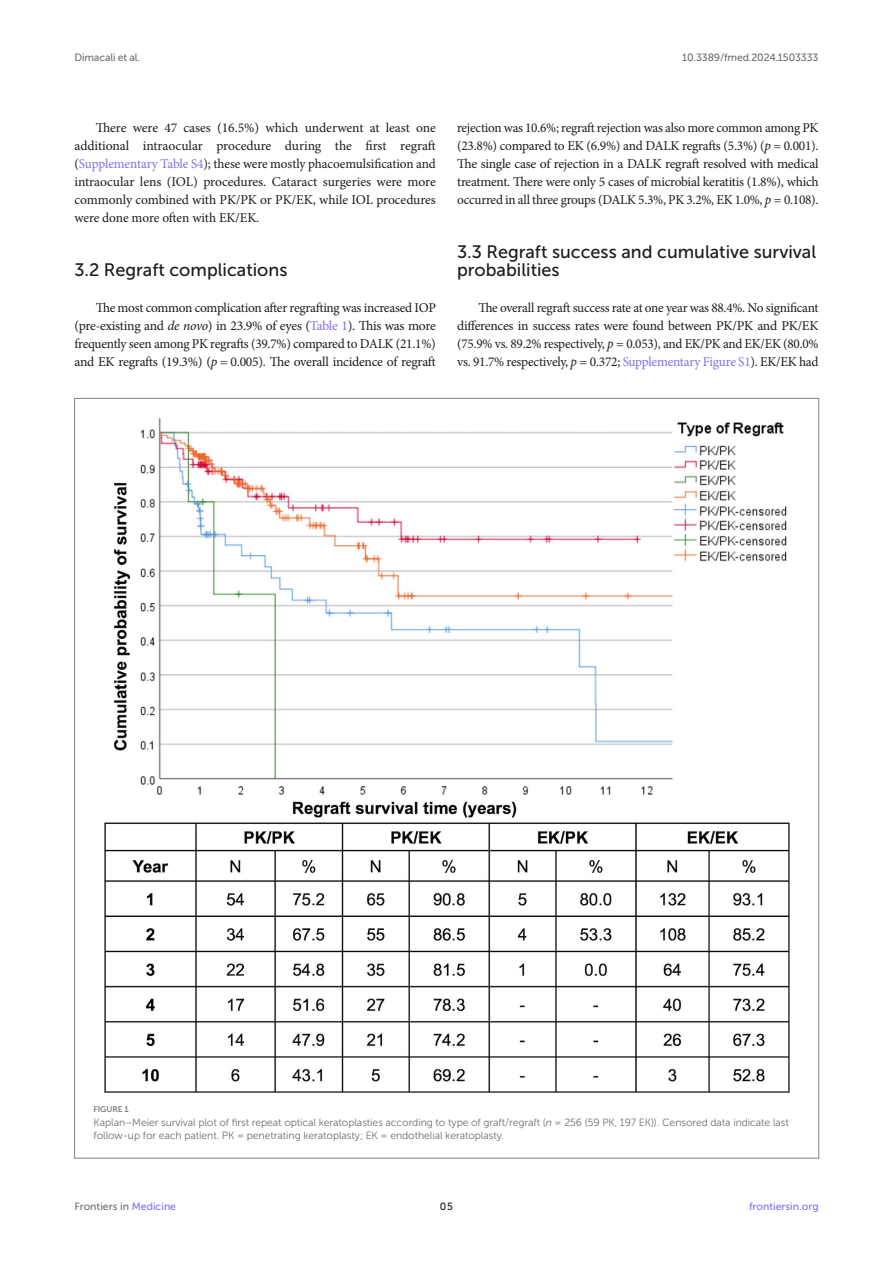
<style>
.page{position:relative;width:893px;height:1263px;background:#fff}
.page>*{position:absolute;margin:0;border:0;box-sizing:border-box;transform-origin:0 0}
.HEAD_2{font:18px/18px "Museo Sans 500";color:#1b1c1b}
.TEXT{font:13.5px/18px "Minion Pro";letter-spacing:-.02em;color:#1b1c1b;text-align:justify}
.FIG_LEG{font:10.5px/13.5px "Museo Sans 300";letter-spacing:-.01em;color:#706f70}
.t1{font:10.5px "Museo Sans 500";letter-spacing:-.015em;color:#706f70}
.t2{font:10.5px "Museo Sans 500";color:#856df0}
.t3{font:10.5px "Museo Sans 500";color:#1b1c1b}
.FIG_HD{font:8.25px "Museo Sans 700";letter-spacing:-.01em;color:#7e7f7f}
.s1{color:#856df0}
.s2{font-style:italic}
</style>
<div class="page">
<img style="left:104px;top:418px;width:686px;height:675px">
<p class="t1" style="left:74px;top:51px;width:67px">Dimacali et al.</p>
<p class="t1" style="left:682px;top:51px;width:138px">10.3389/fmed.2024.1503333</p>
<p class="TEXT" style="left:74px;top:119px;width:363px;text-indent:21px">There were 47 cases (16.5%) which underwent at least one additional intraocular procedure during the first regraft (<span class="s1">Supplementary Table S4</span>); these were mostly phacoemulsification and intraocular lens (IOL) procedures. Cataract surgeries were more commonly combined with PK/PK or PK/EK, while IOL procedures were done more often with EK/EK.</p>
<p class="HEAD_2" style="left:74px;top:261px;width:215px">3.2 Regraft complications</p>
<p class="TEXT" style="left:74px;top:299px;width:363px;text-indent:21px">The most common complication after regrafting was increased IOP (pre-existing and <span class="s2">de novo</span>) in 23.9% of eyes (<span class="s1">Table 1</span>). This was more frequently seen among PK regrafts (39.7%) compared to DALK (21.1%) and EK regrafts (19.3%) (<span class="s2">p</span> = 0.005). The overall incidence of regraft</p>
<p class="TEXT" style="left:457px;top:119px;width:363px">rejection was 10.6%; regraft rejection was also more common among PK (23.8%) compared to EK (6.9%) and DALK regrafts (5.3%) (<span class="s2">p</span> = 0.001).<br>The single case of rejection in a DALK regraft resolved with medical treatment. There were only 5 cases of microbial keratitis (1.8%), which occurred in all three groups (DALK 5.3%, PK 3.2%, EK 1.0%, <span class="s2">p</span> = 0.108).</p>
<p class="HEAD_2" style="left:457px;top:243px;width:361px">3.3 Regraft success and cumulative survival probabilities</p>
<p class="TEXT" style="left:457px;top:299px;width:363px;text-indent:21px">The overall regraft success rate at one year was 88.4%. No significant differences in success rates were found between PK/PK and PK/EK (75.9% vs. 89.2% respectively, <span class="s2">p</span> = 0.053), and EK/PK and EK/EK (80.0% vs. 91.7% respectively, <span class="s2">p</span> = 0.372; <span class="s1">Supplementary Figure S1</span>). EK/EK had</p>
<p class="FIG_HD" style="left:94px;top:1105px;width:37px">FIGURE 1</p>
<p class="FIG_LEG" style="left:94px;top:1115px;width:697px">Kaplan–Meier survival plot of first repeat optical keratoplasties according to type of graft/regraft (<span class="s2">n</span> = 256 (59 PK, 197 EK)). Censored data indicate last follow-up for each patient. PK = penetrating keratoplasty; EK = endothelial keratoplasty.</p>
<p class="t1" style="left:74px;top:1200px;width:103px">Frontiers in <span class="s1">Medicine</span></p>
<p class="t3" style="left:440px;top:1200px;width:14px">05</p>
<p class="t2" style="left:749px;top:1200px;width:71px">frontiersin.org</p>
</div>
